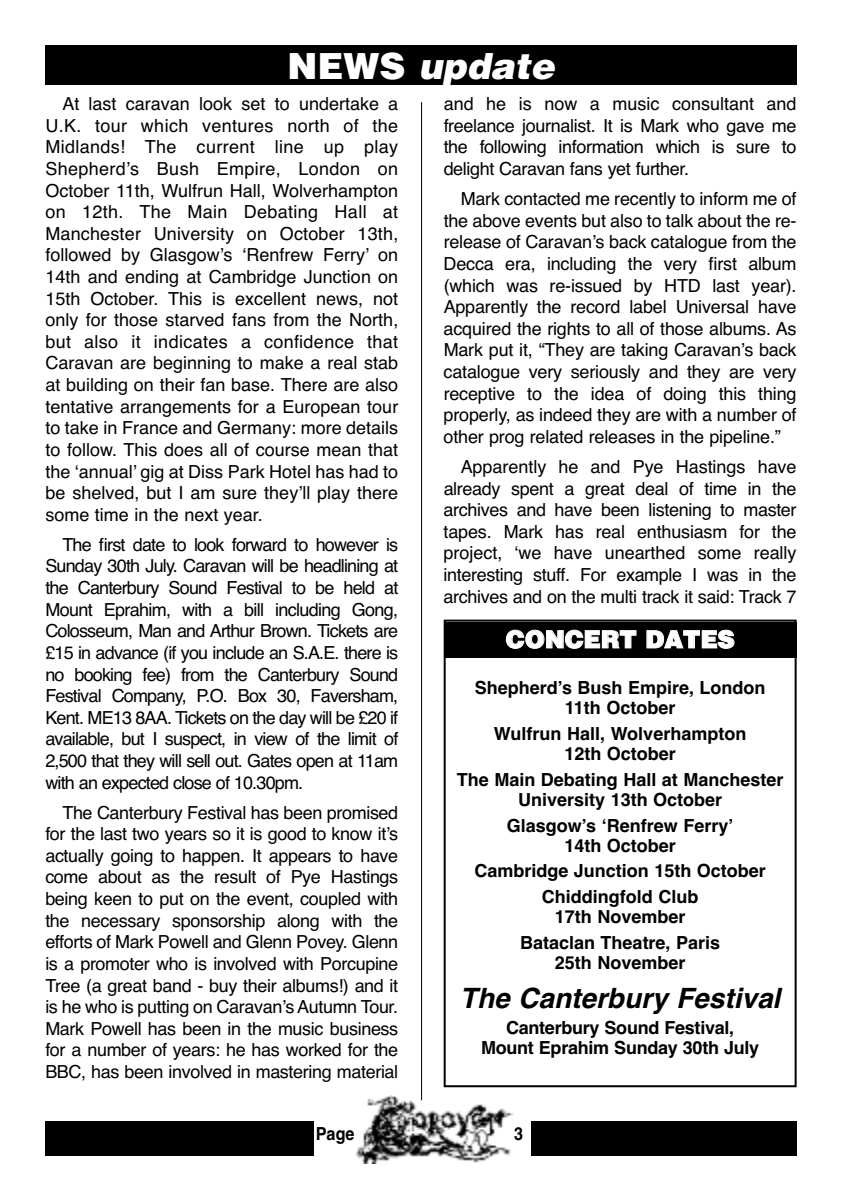
<style>
.page{position:relative;width:842px;height:1191px;background:#fff}
.page>*{position:absolute;margin:0;border:0;box-sizing:border-box;transform-origin:0 0}
.t1{font:italic 900 36px "Helvetica";color:#fff}
.t2{font:italic 700 28px "Helvetica";color:#000}
.t3{font:900 24px "Helvetica";color:#fff}
.t4{font:18px/21.6px "Helvetica";letter-spacing:-.02em;color:#000;text-align:justify}
.t5{font:700 18px/20px "Helvetica";color:#000;text-align:center}
.t6{font:700 18px "Helvetica";color:#000;scale:.9 1}
.s1{font-style:normal}
</style>
<div class="page">
<div style="left:45px;top:1121px;width:752px;height:34px;background:#000"></div>
<div style="left:314px;top:1095px;width:216px;height:76px;background:#fff"></div>
<img style="left:355px;top:1095px;width:159px;height:68px">
<hr style="left:421px;top:102px;width:1px;height:998px;background:#000">
<div style="left:45px;top:45px;width:752px;height:40px;background:#000"></div>
<div style="left:444px;top:619px;width:353px;height:468px;border:2px solid #000"></div>
<div style="left:444px;top:622px;width:353px;height:36px;background:#000"></div>
<h1 class="t1" style="left:287px;top:45px;width:269px"><span class="s1">NEWS</span> update</h1>
<p class="t4" style="left:45px;top:93px;width:354px;text-indent:17px">At last caravan look set to undertake a U.K. tour which ventures north of the Midlands! The current line up play Shepherdʼs Bush Empire, London on October 11th, Wulfrun Hall, Wolverhampton on 12th. The Main Debating Hall at Manchester University on October 13th, followed by Glasgowʼs ʻRenfrew Ferryʼ on 14th and ending at Cambridge Junction on 15th October. This is excellent news, not only for those starved fans from the North, but also it indicates a confidence that Caravan are beginning to make a real stab at building on their fan base. There are also tentative arrangements for a European tour to take in France and Germany: more details to follow. This does all of course mean that the ʻannualʼ gig at Diss Park Hotel has had to be shelved, but I am sure theyʼll play there some time in the next year.</p>
<p class="t4" style="left:45px;top:534px;width:354px;text-indent:17px">The first date to look forward to however is Sunday 30th July. Caravan will be headlining at the Canterbury Sound Festival to be held at Mount Eprahim, with a bill including Gong, Colosseum, Man and Arthur Brown. Tickets are £15 in advance (if you include an S.A.E. there is no booking fee) from the Canterbury Sound Festival Company, P.O. Box 30, Faversham, Kent. ME13 8AA. Tickets on the day will be £20 if available, but I suspect, in view of the limit of 2,500 that they will sell out. Gates open at 11am with an expected close of 10.30pm.</p>
<p class="t4" style="left:45px;top:801px;width:354px;text-indent:17px">The Canterbury Festival has been promised for the last two years so it is good to know itʼs actually going to happen. It appears to have come about as the result of Pye Hastings being keen to put on the event, coupled with the necessary sponsorship along with the efforts of Mark Powell and Glenn Povey. Glenn is a promoter who is involved with Porcupine Tree (a great band - buy their albums!) and it is he who is putting on Caravanʼs Autumn Tour.<br>Mark Powell has been in the music business for a number of years: he has worked for the BBC, has been involved in mastering material</p>
<p class="t4" style="left:444px;top:93px;width:354px">and he is now a music consultant and freelance journalist. It is Mark who gave me the following information which is sure to delight Caravan fans yet further.</p>
<p class="t4" style="left:444px;top:188px;width:354px;text-indent:17px">Mark contacted me recently to inform me of the above events but also to talk about the re&shy;release of Caravanʼs back catalogue from the Decca era, including the very first album (which was re-issued by HTD last year).<br>Apparently the record label Universal have acquired the rights to all of those albums. As Mark put it, “They are taking Caravanʼs back catalogue very seriously and they are very receptive to the idea of doing this thing properly, as indeed they are with a number of other prog related releases in the pipeline.”</p>
<p class="t4" style="left:444px;top:456px;width:354px;text-indent:17px">Apparently he and Pye Hastings have already spent a great deal of time in the archives and have been listening to master tapes. Mark has real enthusiasm for the project, ʻwe have unearthed some really interesting stuff. For example I was in the archives and on the multi track it said: Track 7</p>
<h3 class="t3" style="left:506px;top:625px;width:230px">CONCERT DATES</h3>
<p class="t5" style="left:475px;top:678px;width:292px">Shepherdʼs Bush Empire, London<br>11th October</p>
<p class="t5" style="left:494px;top:724px;width:254px">Wulfrun Hall, Wolverhampton<br>12th October</p>
<p class="t5" style="left:457px;top:769px;width:328px">The Main Debating Hall at Manchester<br>University 13th October</p>
<p class="t5" style="left:507px;top:815px;width:228px">Glasgowʼs ʻRenfrew Ferryʼ<br>14th October</p>
<p class="t5" style="left:474px;top:858px;width:293px;line-height:25.6px">Cambridge Junction 15th October<br>Chiddingfold Club</p>
<p class="t5" style="left:520px;top:904px;width:202px;line-height:25.6px">17th November<br>Bataclan Theatre, Paris</p>
<p class="t5" style="left:555px;top:952px;width:132px">25th November</p>
<h2 class="t2" style="left:460px;top:982px;width:322px">The Canterbury Festival</h2>
<p class="t5" style="left:481px;top:1017px;width:280px">Canterbury Sound Festival,<br>Mount Eprahim Sunday 30th July</p>
<p class="t6" style="left:316px;top:1123px;width:45px">Page</p>
<p class="t6" style="left:514px;top:1123px;width:12px">3</p>
</div>
